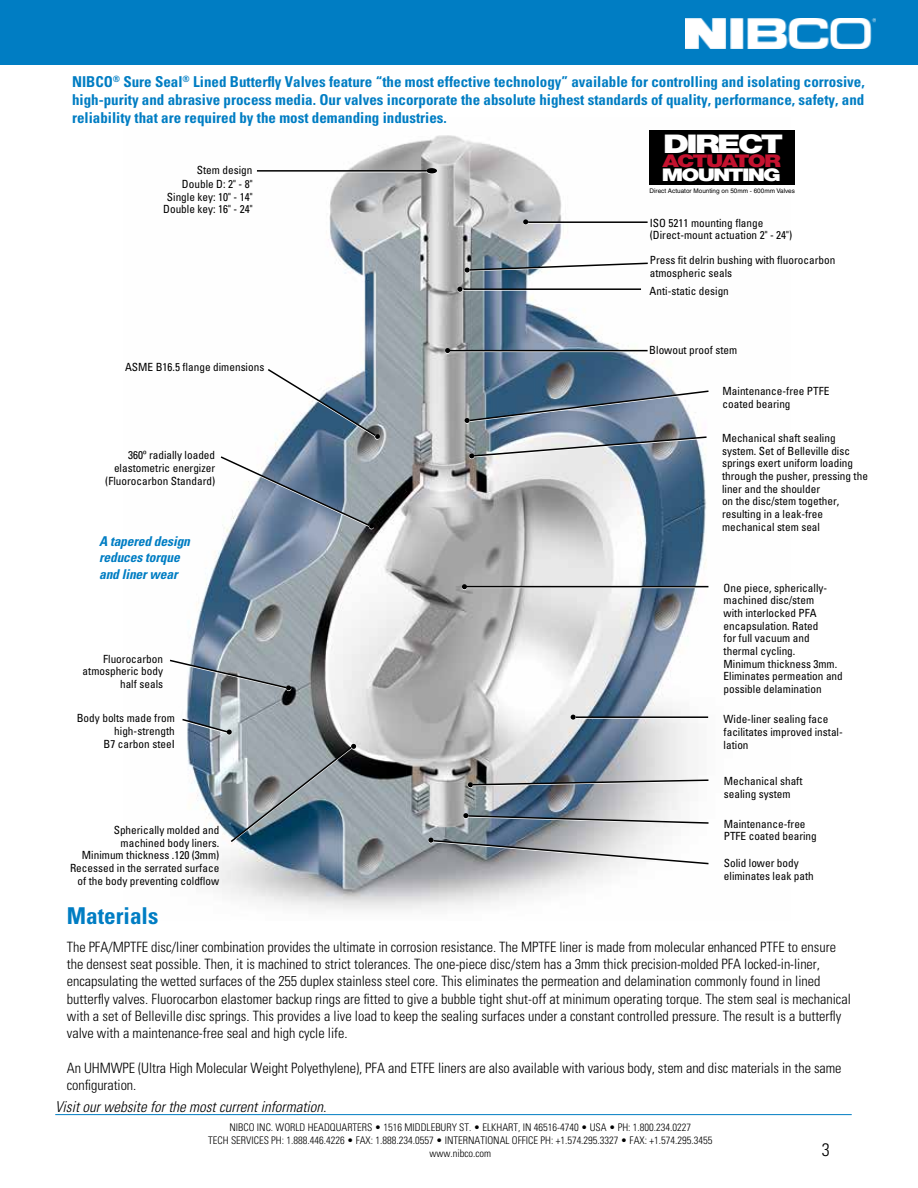
<style>
.page{position:relative;width:918px;height:1188px;background:#fff}
.page>*{position:absolute;margin:0;border:0;box-sizing:border-box;transform-origin:0 0}
.t1{font:900 25.8px "Helvetica Neue";letter-spacing:-.08em;color:#fff;scale:1.3 1}
.t2{font:700 condensed 23.25px "Univers LT Std";color:#007dc3}
.t3{font:300 condensed 18px "Univers LT Std";color:#000}
.t4{font:900 17.55px "Helvetica Neue";letter-spacing:-.08em;color:#fff;scale:1.3 1}
.t5{font:900 17.55px "Helvetica Neue";letter-spacing:-.08em;color:#c4122f;scale:1.3 1}
.t6{font:700 condensed 15px/18px "Univers LT Std";color:#007dc3;text-align:justify}
.t7{font:italic 300 condensed 15px "Univers";color:#000}
.t8{font:300 condensed 14.25px/17.2px "Univers";color:#000}
.t9{font:italic 700 condensed 13.5px/16.5px "Univers";letter-spacing:-.01em;color:#007dc3}
.t10{font:condensed 11.25px/12.6px "Univers LT Std";color:#000}
.t11{font:condensed 11.25px/12.6px "Univers";color:#000;text-align:right}
.t12{font:300 condensed 10.5px/12.6px "Univers";color:#000;text-align:center}
.t13{font:6.3px "Helvetica";color:#000}
.s1{font-stretch:normal}
</style>
<div class="page">
<hr style="left:55px;top:1114px;width:797px;height:1px;background:#007dc3">
<div style="left:0;top:0;width:918px;height:65px;background:#007dc3"></div>
<img style="left:685px;top:18px;width:191px;height:31px">
<img style="left:186px;top:130px;width:604px;height:780px">
<hr style="left:527px;top:222px;width:121px;height:2px;background:#fff">
<hr style="left:527px;top:221px;width:121px;height:2px;background:#000">
<svg style="left:523px;top:219px;width:5px;height:6px"></svg>
<svg style="left:465px;top:262px;width:184px;height:11px"></svg>
<hr style="left:462px;top:289px;width:179px;height:2px;background:#fff">
<hr style="left:464px;top:288px;width:177px;height:2px;background:#000">
<svg style="left:457px;top:287px;width:5px;height:6px"></svg>
<hr style="left:450px;top:351px;width:198px;height:1px;background:#fff">
<hr style="left:450px;top:350px;width:198px;height:1px;background:#000">
<svg style="left:445px;top:348px;width:5px;height:6px"></svg>
<svg style="left:465px;top:390px;width:245px;height:34px;background:#74889d"></svg>
<svg style="left:469px;top:436px;width:239px;height:23px;background:#9da8b1"></svg>
<hr style="left:576px;top:717px;width:132px;height:2px;background:#fff">
<hr style="left:576px;top:716px;width:132px;height:2px;background:#000">
<svg style="left:571px;top:715px;width:5px;height:5px"></svg>
<hr style="left:466px;top:587px;width:242px;height:1px;background:#fff">
<hr style="left:466px;top:586px;width:242px;height:1px;background:#000">
<svg style="left:462px;top:584px;width:5px;height:6px"></svg>
<svg style="left:468px;top:779px;width:242px;height:9px;background:#93979c"></svg>
<svg style="left:463px;top:813px;width:247px;height:12px"></svg>
<svg style="left:428px;top:837px;width:282px;height:29px"></svg>
<svg style="left:228px;top:744px;width:128px;height:101px;background:#788995"></svg>
<svg style="left:182px;top:718px;width:50px;height:17px"></svg>
<svg style="left:170px;top:659px;width:121px;height:32px;background:#959fa8"></svg>
<svg style="left:219px;top:455px;width:155px;height:75px"></svg>
<svg style="left:266px;top:368px;width:114px;height:72px"></svg>
<hr style="left:257px;top:170px;width:170px;height:2px;background:#000">
<div style="left:427px;top:168px;width:10px;height:5px;background:#000;border-radius:50%"></div>
<div style="left:650px;top:131px;width:145px;height:54px;background:#000"></div>
<p class="t6" style="left:72px;top:73px;width:794px">NIBCO<sup>®</sup> Sure Seal<sup>®</sup> Lined Butterfly Valves feature “the most effective technology” available for controlling and isolating corrosive, high-purity and abrasive process media. Our valves incorporate the absolute highest standards of quality, performance, safety, and reliability that are required by the most demanding industries.</p>
<p class="t10" style="left:182px;top:163px;width:72px;line-height:14.1px;text-align:right">Stem design<br>Double D: 2" - 8"</p>
<p class="t10" style="left:163px;top:190px;width:91px;text-align:center">Single key: 10" - 14"<br>Double key: 16" - 24"</p>
<p class="t10" style="left:125px;top:361px;width:141px">ASME B16.5 flange dimensions</p>
<p class="t10" style="left:105px;top:449px;width:111px;text-align:right">360º radially loaded elastometric energizer (Fluorocarbon Standard)</p>
<p class="t9" style="left:99px;top:532px;width:92px">A tapered design reduces torque and liner wear</p>
<p class="t10" style="left:83px;top:652px;width:82px;text-align:right">Fluorocarbon atmospheric body half seals</p>
<p class="t10" style="left:77px;top:712px;width:100px;text-align:right">Body bolts made from high-strength<br>B7 carbon stee<span class="s1">l</span></p>
<p class="t11" style="left:70px;top:824px;width:151px">Spherically molded and machined body liners.<br>Minimum thickness .120 (3mm)<br>Recessed in the serrated surface of the body preventing coldflow</p>
<h1 class="t1" style="left:663px;top:129px;width:94px">DIRECT</h1>
<h3 class="t4" style="left:662px;top:164px;width:93px">MOUNTING</h3>
<h3 class="t5" style="left:663px;top:150px;width:93px">ACTUATOR</h3>
<p class="t13" style="left:650px;top:187px;width:147px">Direct Actuator Mounting on 50mm - 600mm Valves</p>
<p class="t10" style="left:650px;top:216px;width:144px">ISO 5211 mounting flange (Direct-mount actuation 2" - 24")</p>
<p class="t10" style="left:650px;top:254px;width:187px">Press fit delrin bushing with fluorocarbon atmospheric seals</p>
<p class="t10" style="left:650px;top:285px;width:81px">Anti-static design</p>
<p class="t10" style="left:649px;top:344px;width:90px">Blowout proof stem</p>
<p class="t10" style="left:723px;top:385px;width:108px">Maintenance-free PTFE coated bearing</p>
<p class="t10" style="left:722px;top:432px;width:147px">Mechanical shaft sealing system. Set of Belleville disc springs exert uniform loading through the pusher, pressing the liner and the shoulder<br>on the disc/stem together, resulting in a leak-free mechanical stem seal</p>
<p class="t10" style="left:724px;top:581px;width:121px">One piece, spherically&shy;machined disc/stem<br>with interlocked PFA encapsulation. Rated<br>for full vacuum and thermal cycling.<br>Minimum thickness 3mm.<br>Eliminates permeation and possible delamination</p>
<p class="t10" style="left:724px;top:713px;width:121px">Wide-liner sealing face facilitates improved instal&shy;lation</p>
<p class="t10" style="left:724px;top:775px;width:80px">Mechanical shaft sealing system</p>
<p class="t10" style="left:724px;top:817px;width:95px">Maintenance-free<br>PTFE coated bearing</p>
<p class="t10" style="left:724px;top:857px;width:91px">Solid lower body eliminates leak path</p>
<h2 class="t2" style="left:67px;top:902px;width:93px">Materials</h2>
<p class="t8" style="left:67px;top:938px;width:786px">The PFA/MPTFE disc/liner combination provides the ultimate in corrosion resistance. The MPTFE liner is made from molecular enhanced PTFE to ensure the densest seat possible. Then, it is machined to strict tolerances. The one-piece disc/stem has a 3mm thick precision-molded PFA locked-in-liner, encapsulating the wetted surfaces of the 255 duplex stainless steel core. This eliminates the permeation and delamination commonly found in lined butterfly valves. Fluorocarbon elastomer backup rings are fitted to give a bubble tight shut-off at minimum operating torque. The stem seal is mechanical with a set of Belleville disc springs. This provides a live load to keep the sealing surfaces under a constant controlled pressure. The result is a butterfly valve with a maintenance-free seal and high cycle life.</p>
<p class="t8" style="left:67px;top:1059px;width:776px">An UHMWPE (Ultra High Molecular Weight Polyethylene), PFA and ETFE liners are also available with various body, stem and disc materials in the same configuration.</p>
<h3 class="t7" style="left:55px;top:1098px;width:273px">Visit our website for the most current information.</h3>
<p class="t12" style="left:208px;top:1121px;width:506px">NIBCO INC. WORLD HEADQUARTERS • 1516 MIDDLEBURY ST. • ELKHART, IN 46516-4740 • USA • PH: 1.800.234.0227<br>TECH SERVICES PH: 1.888.446.4226 • FAX: 1.888.234.0557 • INTERNATIONAL OFFICE PH: +1.574.295.3327 • FAX: +1.574.295.3455 www.nibco.com</p>
<h3 class="t3" style="left:822px;top:1138px;width:9px">3</h3>
</div>
